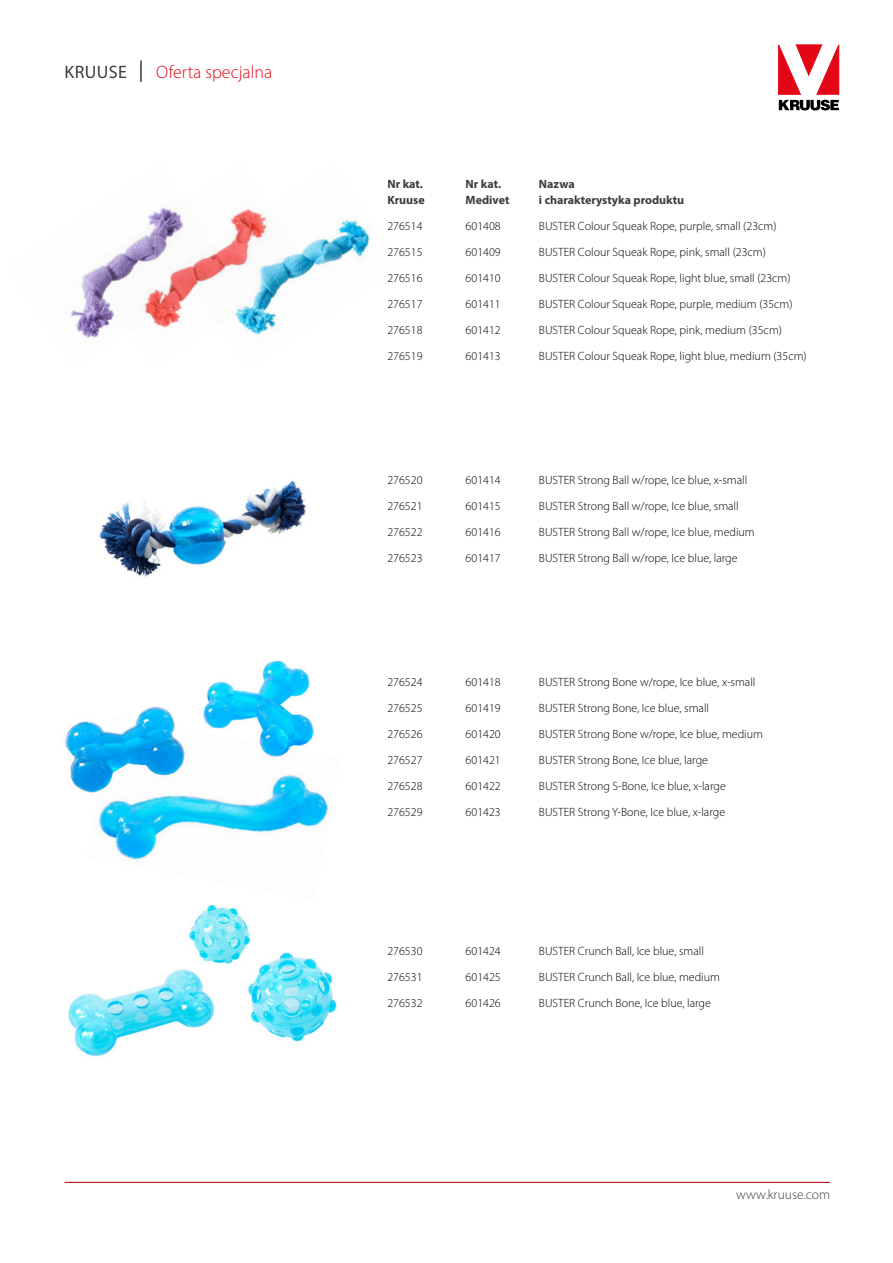
<style>
.page{position:relative;width:893px;height:1263px;background:#fff}
.page>*{position:absolute;margin:0;border:0;box-sizing:border-box;transform-origin:0 0}
.t1{font:300 18px "Myriad Pro";color:#e30617}
.t2{font:18px "Myriad Pro";letter-spacing:.02em;color:#3c3c3b}
.t3{font:300 13.5px "Myriad Pro";color:#3c3c3b}
.t4{font:300 12px "Myriad Pro";color:#000}
.t5{font:700 12px/16.5px "Myriad Pro";color:#3c3c3b}
</style>
<div class="page">
<img style="left:98px;top:774px;width:231px;height:87px">
<hr style="left:140px;top:60px;width:2px;height:22px;background:#3c3c3b">
<svg style="left:779px;top:45px;width:60px;height:49px"></svg>
<svg style="left:779px;top:100px;width:60px;height:10px"></svg>
<hr style="left:65px;top:1182px;width:765px;height:1px;background:#b21917">
<img style="left:70px;top:274px;width:17px;height:64px">
<img style="left:87px;top:208px;width:93px;height:131px">
<img style="left:180px;top:208px;width:190px;height:127px">
<img style="left:99px;top:480px;width:208px;height:97px">
<img style="left:65px;top:706px;width:148px;height:102px">
<img style="left:168px;top:660px;width:147px;height:105px">
<img style="left:189px;top:904px;width:61px;height:46px">
<img style="left:204px;top:935px;width:133px;height:107px">
<img style="left:68px;top:950px;width:167px;height:107px">
<h1 class="t2" style="left:65px;top:61px;width:64px">KRUUSE</h1>
<h1 class="t1" style="left:156px;top:61px;width:118px">Oferta specjalna</h1>
<p class="t5" style="left:387px;top:175px;width:39px">Nr kat.<br>Kruuse</p>
<p class="t5" style="left:466px;top:175px;width:45px">Nr kat.<br>Medivet</p>
<p class="t5" style="left:539px;top:175px;width:147px">Nazwa<br>i charakterystyka produktu</p>
<p class="t4" style="left:387px;top:219px;width:37px">276514</p>
<p class="t4" style="left:466px;top:219px;width:37px">601408</p>
<p class="t4" style="left:539px;top:219px;width:239px">BUSTER Colour Squeak Rope, purple, small (23cm)</p>
<p class="t4" style="left:387px;top:245px;width:37px">276515</p>
<p class="t4" style="left:466px;top:245px;width:37px">601409</p>
<p class="t4" style="left:539px;top:245px;width:228px">BUSTER Colour Squeak Rope, pink, small (23cm)</p>
<p class="t4" style="left:387px;top:271px;width:37px">276516</p>
<p class="t4" style="left:466px;top:271px;width:37px">601410</p>
<p class="t4" style="left:539px;top:271px;width:253px">BUSTER Colour Squeak Rope, light blue, small (23cm)</p>
<p class="t4" style="left:387px;top:297px;width:37px">276517</p>
<p class="t4" style="left:466px;top:297px;width:37px">601411</p>
<p class="t4" style="left:539px;top:297px;width:255px">BUSTER Colour Squeak Rope, purple, medium (35cm)</p>
<p class="t4" style="left:387px;top:323px;width:37px">276518</p>
<p class="t4" style="left:466px;top:323px;width:37px">601412</p>
<p class="t4" style="left:539px;top:323px;width:244px">BUSTER Colour Squeak Rope, pink, medium (35cm)</p>
<p class="t4" style="left:387px;top:349px;width:37px">276519</p>
<p class="t4" style="left:466px;top:349px;width:37px">601413</p>
<p class="t4" style="left:539px;top:349px;width:269px">BUSTER Colour Squeak Rope, light blue, medium (35cm)</p>
<p class="t4" style="left:387px;top:473px;width:37px">276520</p>
<p class="t4" style="left:466px;top:473px;width:37px">601414</p>
<p class="t4" style="left:539px;top:473px;width:210px">BUSTER Strong Ball w/rope, Ice blue, x-small</p>
<p class="t4" style="left:387px;top:499px;width:37px">276521</p>
<p class="t4" style="left:466px;top:499px;width:37px">601415</p>
<p class="t4" style="left:539px;top:499px;width:201px">BUSTER Strong Ball w/rope, Ice blue, small</p>
<p class="t4" style="left:387px;top:525px;width:37px">276522</p>
<p class="t4" style="left:466px;top:525px;width:37px">601416</p>
<p class="t4" style="left:539px;top:525px;width:217px">BUSTER Strong Ball w/rope, Ice blue, medium</p>
<p class="t4" style="left:387px;top:551px;width:37px">276523</p>
<p class="t4" style="left:466px;top:551px;width:37px">601417</p>
<p class="t4" style="left:539px;top:551px;width:200px">BUSTER Strong Ball w/rope, Ice blue, large</p>
<p class="t4" style="left:387px;top:675px;width:37px">276524</p>
<p class="t4" style="left:466px;top:675px;width:37px">601418</p>
<p class="t4" style="left:539px;top:675px;width:218px">BUSTER Strong Bone w/rope, Ice blue, x-small</p>
<p class="t4" style="left:387px;top:701px;width:37px">276525</p>
<p class="t4" style="left:466px;top:701px;width:37px">601419</p>
<p class="t4" style="left:539px;top:701px;width:172px">BUSTER Strong Bone, Ice blue, small</p>
<p class="t4" style="left:387px;top:727px;width:37px">276526</p>
<p class="t4" style="left:466px;top:727px;width:37px">601420</p>
<p class="t4" style="left:539px;top:727px;width:225px">BUSTER Strong Bone w/rope, Ice blue, medium</p>
<p class="t4" style="left:387px;top:753px;width:37px">276527</p>
<p class="t4" style="left:466px;top:753px;width:37px">601421</p>
<p class="t4" style="left:539px;top:753px;width:171px">BUSTER Strong Bone, Ice blue, large</p>
<p class="t4" style="left:387px;top:779px;width:37px">276528</p>
<p class="t4" style="left:466px;top:779px;width:37px">601422</p>
<p class="t4" style="left:539px;top:779px;width:188px">BUSTER Strong S-Bone, Ice blue, x-large</p>
<p class="t4" style="left:387px;top:805px;width:37px">276529</p>
<p class="t4" style="left:466px;top:805px;width:37px">601423</p>
<p class="t4" style="left:539px;top:805px;width:188px">BUSTER Strong Y-Bone, Ice blue, x-large</p>
<p class="t4" style="left:387px;top:943px;width:37px">276530</p>
<p class="t4" style="left:466px;top:943px;width:37px">601424</p>
<p class="t4" style="left:539px;top:943px;width:166px">BUSTER Crunch Ball, Ice blue, small</p>
<p class="t4" style="left:387px;top:969px;width:37px">276531</p>
<p class="t4" style="left:466px;top:969px;width:37px">601425</p>
<p class="t4" style="left:539px;top:969px;width:182px">BUSTER Crunch Ball, Ice blue, medium</p>
<p class="t4" style="left:387px;top:995px;width:37px">276532</p>
<p class="t4" style="left:466px;top:995px;width:37px">601426</p>
<p class="t4" style="left:539px;top:995px;width:173px">BUSTER Crunch Bone, Ice blue, large</p>
<p class="t3" style="left:736px;top:1186px;width:95px">www.kruuse.com</p>
</div>
